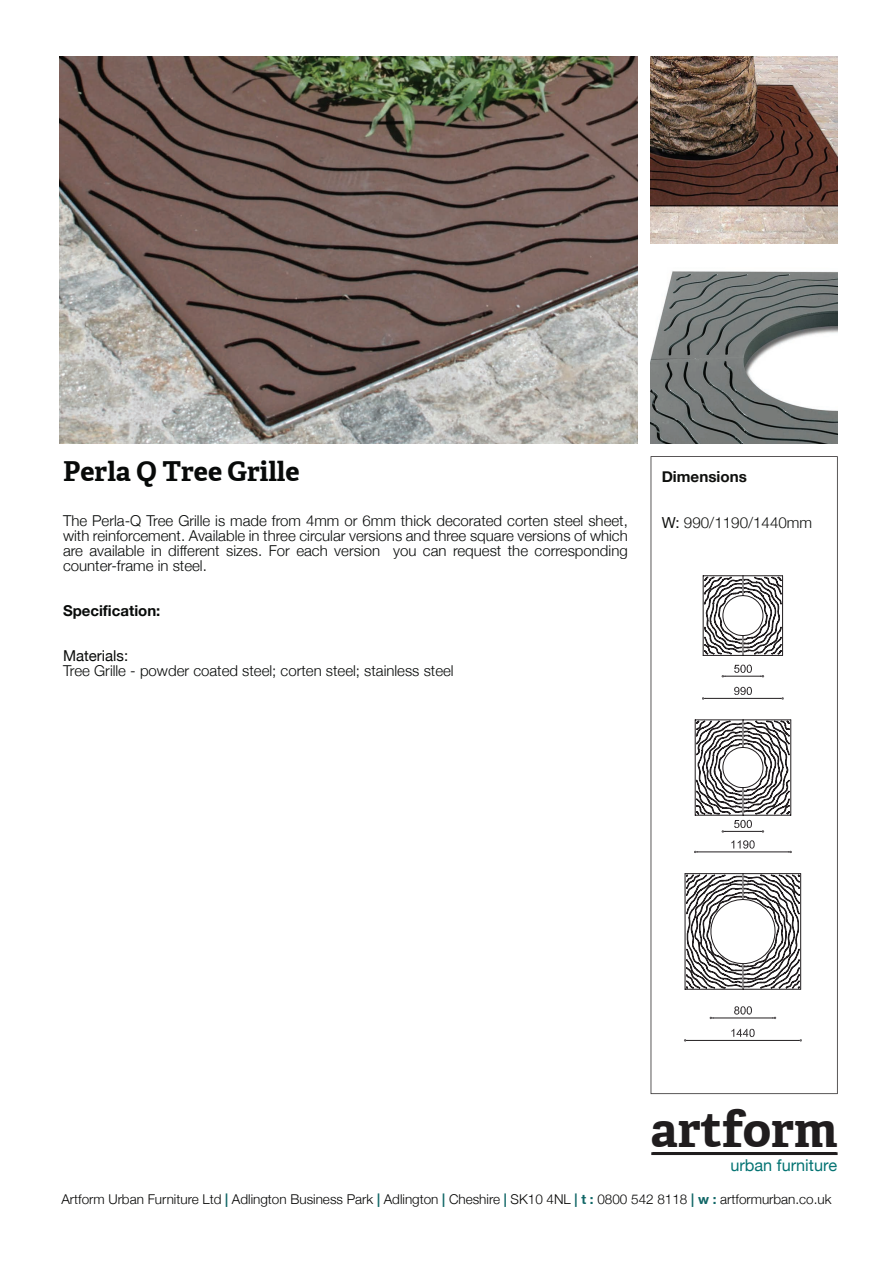
<style>
.page{position:relative;width:893px;height:1263px;background:#fff}
.page>*{position:absolute;margin:0;border:0;box-sizing:border-box;transform-origin:0 0}
.t1{font:700 48.9px "Adelle";color:#201d1e}
.t2{font:700 27px "Adelle";color:#080a09}
.t3{font:16.35px "Helvetica Neue";color:#057473}
.t4{font:300 15.15px "Helvetica Neue";color:#0f100e}
.t5{font:700 15.15px "Helvetica Neue";color:#0f100e}
.t6{font:300 15px/15px "Helvetica Neue";color:#080a09;text-align:justify}
.t7{font:700 15px "Helvetica Neue";color:#080a09}
.t8{font:15px "Helvetica Neue";color:#080a09}
.t9{font:300 13.5px "Helvetica Neue";color:#050504}
.s1{font-weight:400}
.s2{font-weight:700;color:#106666}
</style>
<div class="page">
<svg style="left:651px;top:456px;width:187px;height:638px"></svg>
<div style="left:651px;top:1152px;width:187px;height:3px;border:2px solid #201d1e"></div>
<img style="left:60px;top:56px;width:578px;height:387px">
<img style="left:651px;top:56px;width:187px;height:187px">
<img style="left:651px;top:271px;width:187px;height:172px">
<svg style="left:684px;top:575px;width:117px;height:415px"></svg>
<hr style="left:713px;top:1017px;width:60px;height:1px;background:#221e20">
<svg style="left:734px;top:1006px;width:18px;height:9px"></svg>
<hr style="left:687px;top:1040px;width:111px;height:1px;background:#221e20">
<svg style="left:731px;top:1029px;width:24px;height:8px"></svg>
<h2 class="t2" style="left:63px;top:455px;width:238px">Perla Q Tree Grille</h2>
<p class="t6" style="left:63px;top:513px;width:566px">The Perla-Q Tree Grille is made from 4mm or 6mm thick decorated corten steel sheet, with reinforcement. Available in three circular versions and three square versions of which are available in different sizes. For each version you can request the corresponding counter-frame in steel.</p>
<p class="t7" style="left:63px;top:601px;width:99px">Specification:</p>
<p class="t8" style="left:63px;top:647px;width:67px">Materials:</p>
<p class="t6" style="left:63px;top:663px;width:392px">Tree Grille - powder coated steel; corten steel; stainless steel</p>
<p class="t5" style="left:662px;top:467px;width:87px">Dimensions</p>
<p class="t4" style="left:662px;top:513px;width:152px"><span class="s1">W:</span> 990/1190/1440mm</p>
<h1 class="t1" style="left:651px;top:1100px;width:189px">artform</h1>
<p class="t3" style="left:730px;top:1155px;width:108px">urban furniture</p>
<p class="t9" style="left:61px;top:1190px;width:772px">Artform Urban Furniture Ltd <span class="s2">|</span> Adlington Business Park <span class="s2">|</span> Adlington <span class="s2">|</span> Cheshire <span class="s2">|</span> SK10 4NL <span class="s2">| t :</span> 0800 542 8118 <span class="s2">| w :</span> artformurban.co.uk</p>
</div>
